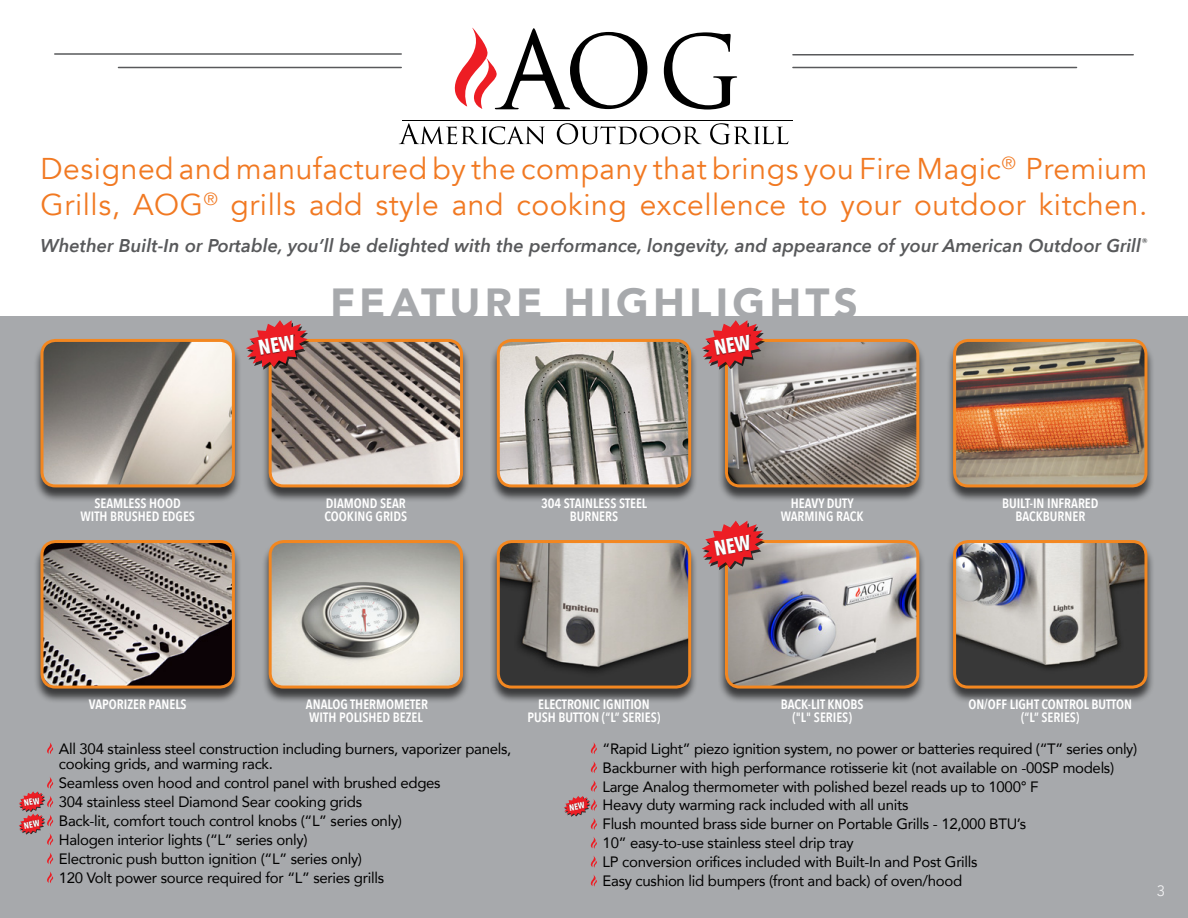
<style>
.page{position:relative;width:1188px;height:918px;background:#fff}
.page>*{position:absolute;margin:0;border:0;box-sizing:border-box;transform-origin:0 0}
.t1{font:900 42px "Avenir";letter-spacing:.1em;color:#a7a9ac}
.t2{font:30px/36px "Avenir";letter-spacing:.02em;color:#f17922}
.t3{font:italic 600 18.45px "Avenir Next";color:#58595b}
.t4{font:15px/18.9px "Avenir";letter-spacing:-.02em;color:#000}
.t5{font:15px "Avenir";color:#f1f1f2}
.t6{font:600 13.5px/13.5px "Avenir Next Condensed";color:#fff;text-align:center}
</style>
<div class="page">
<svg style="left:399px;top:123px;width:146px;height:21px"></svg>
<svg style="left:557px;top:123px;width:145px;height:21px"></svg>
<svg style="left:710px;top:123px;width:78px;height:21px"></svg>
<hr style="left:402px;top:120px;width:391px;height:1px;background:#000">
<svg style="left:664px;top:32px;width:73px;height:78px"></svg>
<svg style="left:454px;top:28px;width:193px;height:81px"></svg>
<div style="left:0;top:316px;width:1188px;height:602px;background:#a7a9ac"></div>
<hr style="left:55px;top:53px;width:346px;height:2px;background:#58595b">
<hr style="left:793px;top:54px;width:340px;height:2px;background:#58595b">
<hr style="left:118px;top:67px;width:283px;height:1px;background:#58595b">
<hr style="left:793px;top:67px;width:284px;height:1px;background:#58595b">
<svg style="left:47px;top:742px;width:6px;height:12px"></svg>
<svg style="left:47px;top:852px;width:6px;height:12px"></svg>
<svg style="left:47px;top:871px;width:6px;height:12px"></svg>
<svg style="left:591px;top:742px;width:6px;height:12px"></svg>
<svg style="left:591px;top:761px;width:6px;height:12px"></svg>
<svg style="left:591px;top:837px;width:6px;height:12px"></svg>
<svg style="left:591px;top:856px;width:6px;height:12px"></svg>
<svg style="left:591px;top:875px;width:6px;height:11px"></svg>
<div style="left:946px;top:341px;width:209px;height:162px;background:#000;opacity:.65"></div>
<img style="left:955px;top:341px;width:191px;height:145px">
<div style="left:953px;top:339px;width:195px;height:148px;border:3px solid #f38720;border-radius:14px"></div>
<div style="left:718px;top:542px;width:208px;height:162px;background:#000;opacity:.65"></div>
<img style="left:726px;top:542px;width:192px;height:145px">
<div style="left:725px;top:540px;width:194px;height:149px;border:3px solid #f38720;border-radius:14px"></div>
<div style="left:33px;top:542px;width:209px;height:162px;background:#000;opacity:.65"></div>
<img style="left:42px;top:542px;width:191px;height:145px">
<div style="left:40px;top:540px;width:195px;height:149px;border:3px solid #f38720;border-radius:14px"></div>
<div style="left:490px;top:341px;width:208px;height:162px;background:#000;opacity:.65"></div>
<img style="left:498px;top:341px;width:192px;height:145px">
<div style="left:497px;top:339px;width:194px;height:148px;border:3px solid #f38720;border-radius:14px"></div>
<div style="left:33px;top:341px;width:209px;height:162px;background:#000;opacity:.65"></div>
<img style="left:42px;top:341px;width:191px;height:145px">
<div style="left:40px;top:339px;width:195px;height:148px;border:3px solid #f38720;border-radius:14px"></div>
<div style="left:490px;top:542px;width:208px;height:162px;background:#000;opacity:.65"></div>
<img style="left:498px;top:542px;width:192px;height:145px">
<div style="left:497px;top:540px;width:194px;height:149px;border:3px solid #f38720;border-radius:14px"></div>
<div style="left:946px;top:542px;width:209px;height:162px;background:#000;opacity:.65"></div>
<img style="left:955px;top:542px;width:191px;height:145px">
<div style="left:953px;top:540px;width:195px;height:149px;border:3px solid #f38720;border-radius:14px"></div>
<div style="left:718px;top:341px;width:208px;height:162px;background:#000;opacity:.65"></div>
<img style="left:726px;top:341px;width:192px;height:145px">
<div style="left:725px;top:339px;width:194px;height:148px;border:3px solid #f38720;border-radius:14px"></div>
<div style="left:262px;top:341px;width:208px;height:162px;background:#000;opacity:.65"></div>
<img style="left:270px;top:341px;width:192px;height:145px">
<div style="left:269px;top:339px;width:194px;height:148px;border:3px solid #f38720;border-radius:14px"></div>
<div style="left:262px;top:542px;width:208px;height:162px;background:#000;opacity:.65"></div>
<img style="left:270px;top:542px;width:192px;height:145px">
<div style="left:269px;top:540px;width:194px;height:149px;border:3px solid #f38720;border-radius:14px"></div>
<svg style="left:246px;top:320px;width:63px;height:50px"></svg>
<svg style="left:702px;top:320px;width:63px;height:50px"></svg>
<svg style="left:702px;top:521px;width:63px;height:49px"></svg>
<svg style="left:564px;top:780px;width:33px;height:50px"></svg>
<svg style="left:19px;top:777px;width:34px;height:68px"></svg>
<h2 class="t2" style="left:40px;top:151px;width:1109px">Designed and manufactured by the company that brings you Fire Magic<sup>®</sup> Premium<br>Grills, AOG<sup>®</sup> grills add style and cooking excellence to your outdoor kitchen.</h2>
<p class="t3" style="left:40px;top:230px;width:1109px">Whether Built-In or Portable, you’ll be delighted with the performance, longevity, and appearance of your American Outdoor Grill<sup>®</sup></p>
<h1 class="t1" style="left:330px;top:267px;width:529px">FEATURE HIGHLIGHTS</h1>
<p class="t6" style="left:80px;top:496px;width:116px">SEAMLESS HOOD<br>WITH BRUSHED EDGES</p>
<p class="t6" style="left:324px;top:496px;width:84px;text-align:left">DIAMOND SEAR<br>COOKING GRIDS</p>
<p class="t6" style="left:541px;top:496px;width:108px">304 STAINLESS STEEL<br>BURNERS</p>
<p class="t6" style="left:781px;top:496px;width:84px">HEAVY DUTY<br>WARMING RACK</p>
<p class="t6" style="left:1002px;top:496px;width:98px">BUILT-IN INFRARED<br>BACKBURNER</p>
<p class="t6" style="left:89px;top:697px;width:100px">VAPORIZER PANELS</p>
<p class="t6" style="left:306px;top:697px;width:124px;text-align:left">ANALOG THERMOMETER<br>WITH POLISHED BEZEL</p>
<p class="t6" style="left:528px;top:697px;width:134px">ELECTRONIC IGNITION<br>PUSH BUTTON (“L” SERIES)</p>
<p class="t6" style="left:968px;top:697px;width:165px">ON/OFF LIGHT CONTROL BUTTON (“L” SERIES)</p>
<p class="t6" style="left:781px;top:697px;width:84px">BACK-LIT KNOBS ("L" SERIES)</p>
<p class="t4" style="left:59px;top:740px;width:454px;line-height:15.8px">All 304 stainless steel construction including burners, vaporizer panels, cooking grids, and warming rack.</p>
<p class="t4" style="left:59px;top:773px;width:383px">Seamless oven hood and control panel with brushed edges 304 stainless steel Diamond Sear cooking grids<br>Back-lit, comfort touch control knobs (“L” series only)<br>Halogen interior lights (“L” series only)<br>Electronic push button ignition (“L” series only)<br>120 Volt power source required for “L” series grills</p>
<p class="t4" style="left:603px;top:739px;width:536px">“Rapid Light” piezo ignition system, no power or batteries required (“T” series only)<br>Backburner with high performance rotisserie kit (not available on -00SP models)<br>Large Analog thermometer with polished bezel reads up to 1000° F<br>Heavy duty warming rack included with all units<br>Flush mounted brass side burner on Portable Grills - 12,000 BTU’s<br>10” easy-to-use stainless steel drip tray<br>LP conversion orifices included with Built-In and Post Grills<br>Easy cushion lid bumpers (front and back) of oven/hood</p>
<p class="t5" style="left:1157px;top:881px;width:10px">3</p>
</div>
